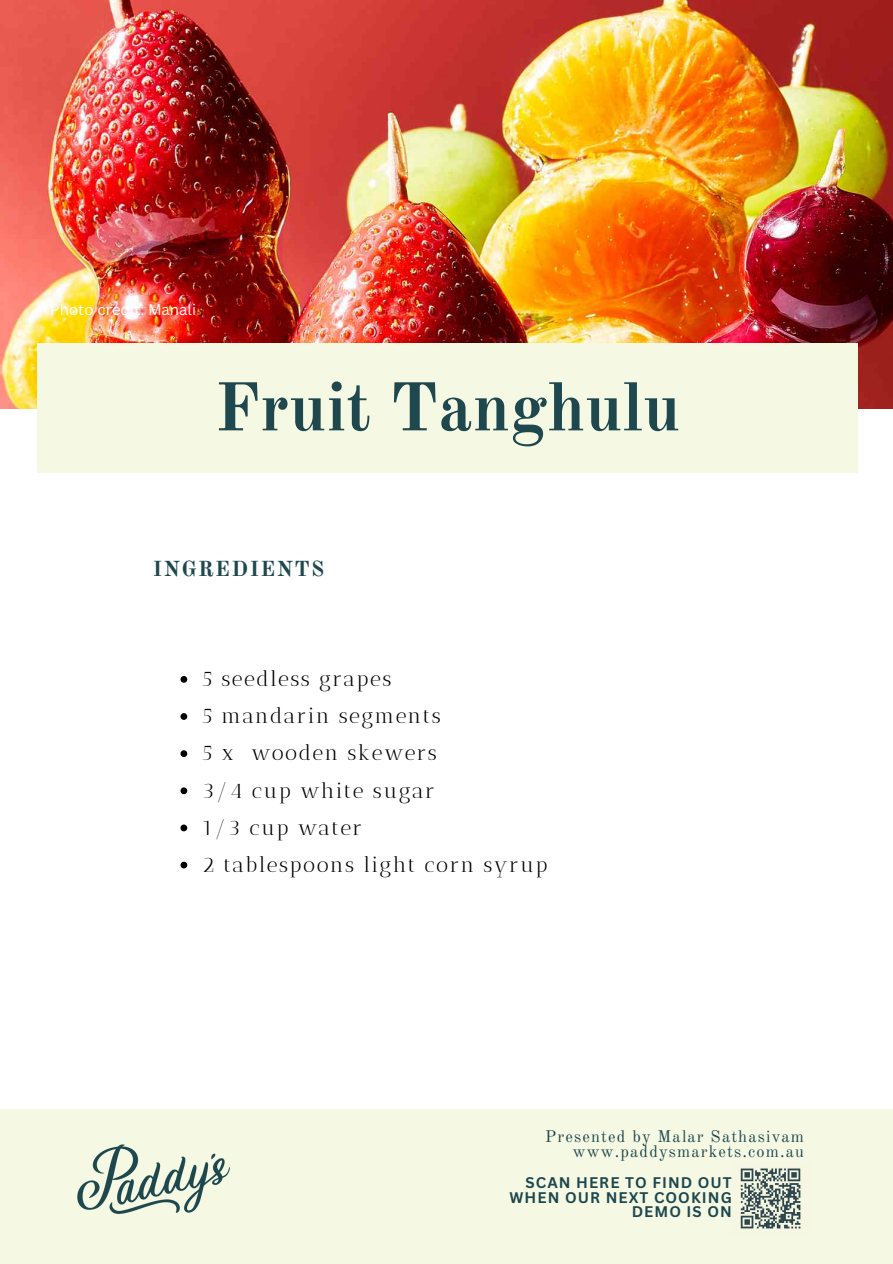
<style>
.page{position:relative;width:893px;height:1264px;background:#fff}
.page>*{position:absolute;margin:0;border:0;box-sizing:border-box;transform-origin:0 0}
.t1{font:700 67.5px "Old Standard";color:#1e474e}
.t2{font:21.3px "Antic Didone";letter-spacing:.07em;color:#000}
.t3{font:700 21.3px "Old Standard";letter-spacing:.07em;color:#1e474e}
.t4{font:16.5px "Old Standard";letter-spacing:.07em;color:#1e474e}
.t5{font:700 15px/14.7px "Canva Sans";letter-spacing:.07em;color:#1e474e;text-align:right}
.t6{font:15px "Canva Sans";color:#fff}
</style>
<div class="page">
<div style="left:0;top:1109px;width:892px;height:154px;background:#f5f8e3"></div>
<img style="left:740px;top:1168px;width:61px;height:61px">
<img style="left:77px;top:1144px;width:152px;height:70px">
<img style="left:0;top:0;width:892px;height:408px">
<div style="left:37px;top:344px;width:820px;height:129px;background:#f5f8e3"></div>
<svg style="left:180px;top:676px;width:7px;height:6px"></svg>
<svg style="left:180px;top:713px;width:7px;height:7px"></svg>
<svg style="left:180px;top:750px;width:7px;height:7px"></svg>
<svg style="left:180px;top:787px;width:7px;height:7px"></svg>
<svg style="left:180px;top:824px;width:7px;height:7px"></svg>
<svg style="left:180px;top:861px;width:7px;height:7px"></svg>
<p class="t6" style="left:50px;top:299px;width:147px">Photo credit: Manali</p>
<p class="t1" style="left:215px;top:366px;width:467px">Fruit Tanghulu</p>
<p class="t3" style="left:153px;top:556px;width:173px">INGREDIENTS</p>
<p class="t2" style="left:202px;top:666px;width:191px">5 seedless grapes</p>
<p class="t2" style="left:202px;top:703px;width:240px">5 mandarin segments</p>
<p class="t2" style="left:202px;top:740px;width:236px">5 x wooden skewers</p>
<p class="t2" style="left:202px;top:777px;width:234px">3/4 cup white sugar</p>
<p class="t2" style="left:202px;top:814px;width:161px">1/3 cup water</p>
<p class="t2" style="left:202px;top:851px;width:347px">2 tablespoons light corn syrup</p>
<p class="t4" style="left:545px;top:1125px;width:260px">Presented by Malar Sathasivam</p>
<p class="t4" style="left:573px;top:1141px;width:233px">www.paddysmarkets.com.au</p>
<p class="t5" style="left:509px;top:1174px;width:224px">SCAN HERE TO FIND OUT<br>WHEN OUR NEXT COOKING<br>DEMO IS ON</p>
</div>
